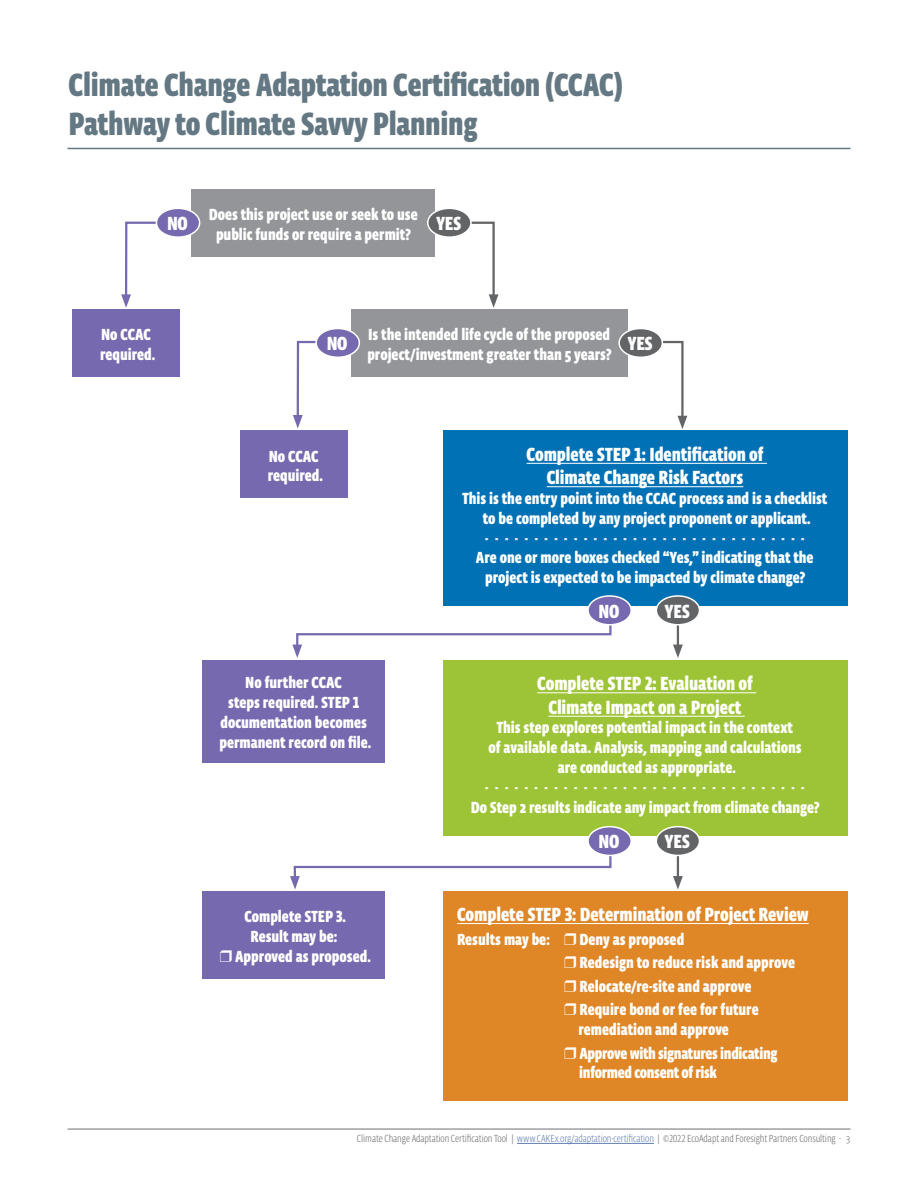
<style>
.page{position:relative;width:918px;height:1188px;background:#fff}
.page>*{position:absolute;margin:0;border:0;box-sizing:border-box;transform-origin:0 0}
.t1{font:900 33px/39.6px "Vista Sans Nar OTCE";letter-spacing:-.01em;color:#647883}
.t2{font:900 19.5px/23.4px "Vista Sans Nar OTCE";letter-spacing:-.005em;color:#fff;text-align:center}
.t3{font:900 16.5px/19.8px "Vista Sans Nar OTCE";color:#fff;text-align:center}
.t4{font:900 16.5px/23.5px "Vista Sans Nar OTCE";letter-spacing:-.02em;color:#fff}
.t5{font:900 16.5px "Vista Sans Nar OTCE";color:#e3e8f4}
.t6{font:900 16.5px "Vista Sans Nar OTCE";color:#f1f6e6}
.t7{font:300 10.5px "Vista Sans Nar OTCE";letter-spacing:-.01em;color:#6d6e71}
.s1{color:#627fb5}
</style>
<div class="page">
<hr style="left:68px;top:1129px;width:782px;height:1px;background:#6d6e71">
<hr style="left:517px;top:1143px;width:137px;height:1px;background:#627fb5">
<hr style="left:677px;top:849px;width:2px;height:31px;background:#636466">
<svg style="left:673px;top:876px;width:10px;height:14px"></svg>
<div style="left:192px;top:189px;width:243px;height:67px;background:#939598"></div>
<div style="left:351px;top:309px;width:277px;height:68px;background:#939598"></div>
<div style="left:443px;top:431px;width:405px;height:175px;background:#0071b5"></div>
<hr style="left:527px;top:463px;width:240px;height:1px;background:#fff">
<hr style="left:547px;top:486px;width:196px;height:1px;background:#fff">
<div style="left:443px;top:660px;width:405px;height:176px;background:#9dc436"></div>
<hr style="left:537px;top:693px;width:219px;height:1px;background:#fff">
<hr style="left:548px;top:716px;width:197px;height:1px;background:#fff">
<div style="left:443px;top:891px;width:405px;height:209px;background:#df8627"></div>
<hr style="left:457px;top:923px;width:352px;height:1px;background:#fff">
<hr style="left:68px;top:148px;width:782px;height:1px;background:#647883">
<div style="left:72px;top:309px;width:108px;height:68px;background:#7769af"></div>
<div style="left:202px;top:660px;width:183px;height:102px;background:#7769af"></div>
<div style="left:202px;top:891px;width:183px;height:88px;background:#7769af"></div>
<div style="left:240px;top:431px;width:108px;height:67px;background:#7769af"></div>
<svg style="left:292px;top:626px;width:320px;height:32px"></svg>
<div style="left:656px;top:827px;width:44px;height:28px;background:#636466;border-radius:50%"></div>
<div style="left:656px;top:826px;width:44px;height:30px;border:2px solid #fff;border-radius:50%"></div>
<div style="left:588px;top:596px;width:43px;height:29px;background:#7769af;border-radius:50%"></div>
<div style="left:587px;top:595px;width:45px;height:31px;border:2px solid #fff;border-radius:50%"></div>
<svg style="left:290px;top:856px;width:322px;height:34px"></svg>
<div style="left:588px;top:827px;width:43px;height:28px;background:#7769af;border-radius:50%"></div>
<div style="left:587px;top:826px;width:45px;height:30px;border:2px solid #fff;border-radius:50%"></div>
<hr style="left:677px;top:618px;width:2px;height:31px;background:#636466">
<svg style="left:673px;top:645px;width:10px;height:13px"></svg>
<div style="left:656px;top:596px;width:44px;height:29px;background:#636466;border-radius:50%"></div>
<div style="left:656px;top:595px;width:44px;height:31px;border:2px solid #fff;border-radius:50%"></div>
<svg style="left:121px;top:221px;width:35px;height:87px"></svg>
<svg style="left:472px;top:221px;width:26px;height:87px"></svg>
<svg style="left:293px;top:340px;width:22px;height:88px"></svg>
<svg style="left:663px;top:340px;width:24px;height:89px"></svg>
<div style="left:316px;top:329px;width:43px;height:28px;background:#7769af;border-radius:50%"></div>
<div style="left:315px;top:328px;width:45px;height:30px;border:2px solid #fff;border-radius:50%"></div>
<div style="left:428px;top:208px;width:43px;height:29px;background:#636466;border-radius:50%"></div>
<div style="left:427px;top:208px;width:45px;height:30px;border:2px solid #fff;border-radius:50%"></div>
<div style="left:156px;top:208px;width:44px;height:29px;background:#7769af;border-radius:50%"></div>
<div style="left:156px;top:208px;width:44px;height:30px;border:2px solid #fff;border-radius:50%"></div>
<div style="left:619px;top:329px;width:43px;height:28px;background:#636466;border-radius:50%"></div>
<div style="left:618px;top:328px;width:45px;height:30px;border:2px solid #fff;border-radius:50%"></div>
<h1 class="t1" style="left:68px;top:64px;width:556px">Climate Change Adaptation Certification (CCAC)<br>Pathway to Climate Savvy Planning</h1>
<p class="t3" style="left:209px;top:204px;width:211px">Does this project use or seek to use public funds or require a permit?</p>
<p class="t2" style="left:167px;top:212px;width:22px">NO</p>
<p class="t2" style="left:436px;top:212px;width:27px">YES</p>
<p class="t3" style="left:100px;top:324px;width:57px;text-align:left">No CCAC required.</p>
<p class="t2" style="left:327px;top:332px;width:22px">NO</p>
<p class="t3" style="left:367px;top:324px;width:246px;text-align:left">Is the intended life cycle of the proposed project/investment greater than 5 years?</p>
<p class="t2" style="left:628px;top:332px;width:27px">YES</p>
<p class="t3" style="left:268px;top:446px;width:57px;text-align:left">No CCAC required.</p>
<p class="t2" style="left:527px;top:442px;width:239px">Complete STEP 1: Identification of<br>Climate Change Risk Factors</p>
<p class="t3" style="left:462px;top:488px;width:367px">This is the entry point into the CCAC process and is a checklist to be completed by any project proponent or applicant.</p>
<p class="t5" style="left:485px;top:529px;width:321px">---------------------------------</p>
<p class="t3" style="left:476px;top:548px;width:339px">Are one or more boxes checked “Yes,” indicating that the project is expected to be impacted by climate change?</p>
<p class="t2" style="left:599px;top:599px;width:22px">NO</p>
<p class="t2" style="left:665px;top:599px;width:27px">YES</p>
<p class="t3" style="left:219px;top:673px;width:153px">No further CCAC<br>steps required. STEP 1 documentation becomes permanent record on file.</p>
<p class="t3" style="left:244px;top:906px;width:103px">Complete STEP 3.</p>
<p class="t3" style="left:250px;top:926px;width:88px">Result may be:</p>
<p class="t3" style="left:235px;top:946px;width:137px">Approved as proposed.</p>
<p class="t2" style="left:537px;top:672px;width:217px">Complete STEP 2: Evaluation of<br>Climate Impact on a Project</p>
<p class="t3" style="left:489px;top:718px;width:315px">This step explores potential impact in the context<br>of available data. Analysis, mapping and calculations are conducted as appropriate.</p>
<p class="t6" style="left:485px;top:778px;width:321px">---------------------------------</p>
<p class="t3" style="left:471px;top:797px;width:351px">Do Step 2 results indicate any impact from climate change?</p>
<p class="t2" style="left:599px;top:830px;width:22px">NO</p>
<p class="t2" style="left:665px;top:830px;width:27px">YES</p>
<p class="t2" style="left:457px;top:903px;width:353px">Complete STEP 3: Determination of Project Review</p>
<p class="t3" style="left:457px;top:929px;width:94px">Results may be:</p>
<p class="t3" style="left:579px;top:927px;width:217px;line-height:23.5px;text-align:left">Deny as proposed<br>Redesign to reduce risk and approve<br>Relocate/re-site and approve<br>Require bond or fee for future</p>
<p class="t4" style="left:578px;top:1018px;width:201px">remediation and approve<br>Approve with signatures indicating</p>
<p class="t4" style="left:579px;top:1061px;width:139px">informed consent of risk</p>
<p class="t7" style="left:357px;top:1132px;width:495px">Climate Change Adaptation Certification Tool | <span class="s1">www.CAKEx.org/adaptation-certification</span> | ©2022 EcoAdapt and Foresight Partners Consulting - 3</p>
</div>
